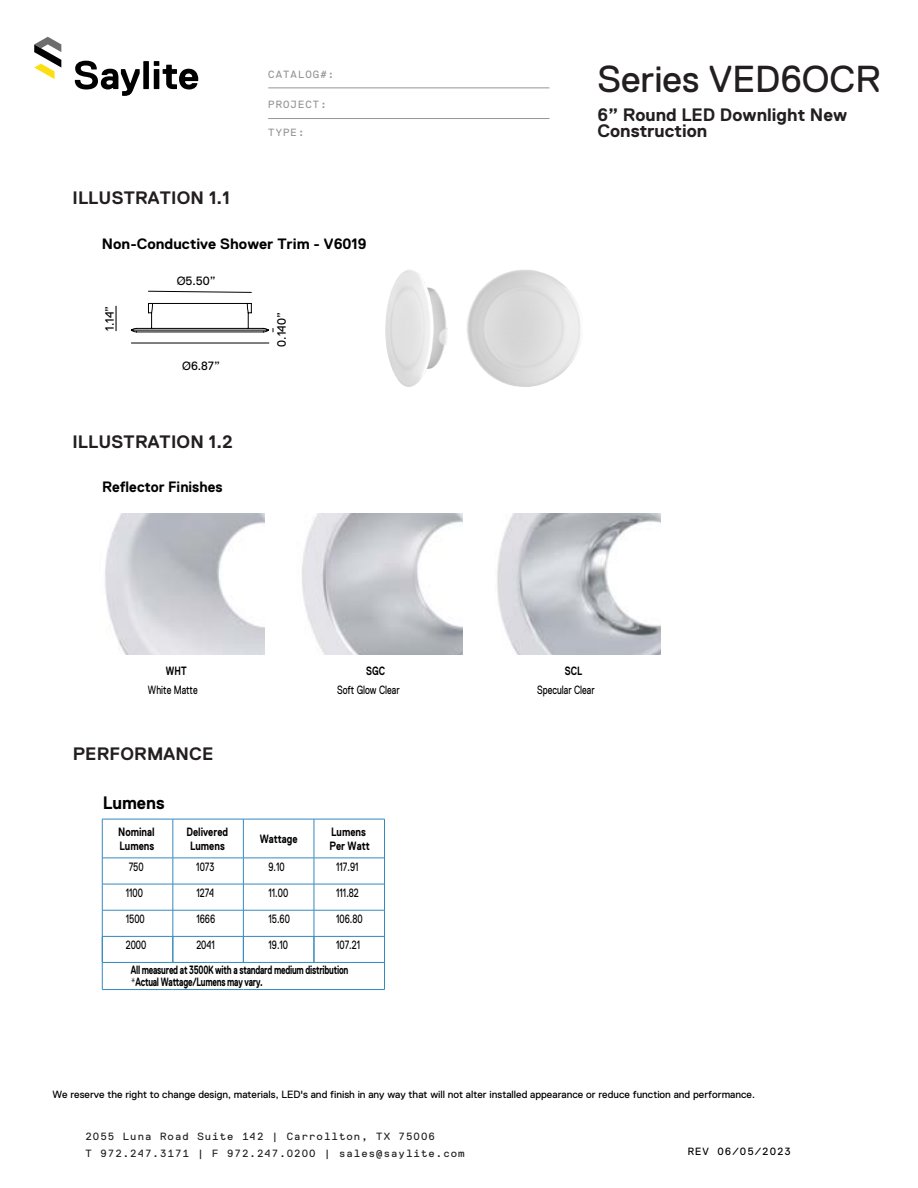
<style>
.page{position:relative;width:918px;height:1188px;background:#fff}
.page>*{position:absolute;margin:0;border:0;box-sizing:border-box;transform-origin:0 0}
.t1{font:37.5px "Replica Std";color:#231f20}
.t2{font:700 18px/16px "Replica Std";letter-spacing:.01em;color:#231f20}
.t3{font:700 18px "Replica Std";color:#000;scale:.95 1}
.t4{font:700 15px "Replica Std";color:#000}
.t5{font:700 15px "Replica Std";color:#000;scale:.95 1}
.t6{font:12px "Replica Std";color:#000;scale:.75 1}
.t7{font:700 12px/12px "Replica Std";letter-spacing:-.03em;color:#000;scale:.7 1}
.t8{font:700 12px/14.1px "Replica Std";color:#000;scale:.8 1}
.t9{font:12px "Replica Std";color:#000}
.t10{font:700 12px "Replica Std";letter-spacing:-.03em;color:#000;scale:.75 1}
.t11{font:10.5px "Replica Std";color:#000}
.t12{font:10.5px/16.5px "Replica Mono Std";letter-spacing:.1em;color:#231f20}
.t13{font:10.5px "Replica Mono Std";letter-spacing:.1em;color:#939598}
.t14{font:10.5px "Replica Mono Std";letter-spacing:.1em;color:#000}
</style>
<div class="page">
<img style="left:105px;top:513px;width:160px;height:142px">
<img style="left:302px;top:513px;width:160px;height:142px">
<img style="left:497px;top:513px;width:163px;height:142px">
<svg style="left:148px;top:291px;width:104px;height:2px"></svg>
<hr style="left:131px;top:343px;width:138px;height:1px;background:#000">
<svg style="left:116px;top:306px;width:1px;height:25px"></svg>
<svg style="left:131px;top:303px;width:143px;height:29px"></svg>
<img style="left:385px;top:270px;width:63px;height:117px">
<img style="left:467px;top:269px;width:113px;height:118px">
<svg style="left:75px;top:61px;width:123px;height:35px"></svg>
<svg style="left:34px;top:37px;width:27px;height:42px"></svg>
<hr style="left:268px;top:118px;width:281px;height:1px;background:#939598">
<hr style="left:268px;top:88px;width:281px;height:1px;background:#939598">
<hr style="left:102px;top:819px;width:1px;height:39px;background:#348abf">
<hr style="left:102px;top:819px;width:71px;height:1px;background:#348abf">
<hr style="left:173px;top:819px;width:70px;height:1px;background:#348abf">
<hr style="left:173px;top:819px;width:1px;height:39px;background:#348abf">
<hr style="left:243px;top:819px;width:1px;height:39px;background:#348abf">
<hr style="left:243px;top:819px;width:71px;height:1px;background:#348abf">
<hr style="left:314px;top:819px;width:1px;height:39px;background:#348abf">
<hr style="left:314px;top:819px;width:71px;height:1px;background:#348abf">
<hr style="left:384px;top:819px;width:1px;height:39px;background:#348abf">
<hr style="left:102px;top:858px;width:71px;height:1px;background:#348abf">
<hr style="left:173px;top:858px;width:70px;height:1px;background:#348abf">
<hr style="left:243px;top:858px;width:71px;height:1px;background:#348abf">
<hr style="left:314px;top:858px;width:70px;height:1px;background:#348abf">
<hr style="left:102px;top:884px;width:71px;height:1px;background:#348abf">
<hr style="left:173px;top:884px;width:70px;height:1px;background:#348abf">
<hr style="left:243px;top:884px;width:71px;height:1px;background:#348abf">
<hr style="left:314px;top:884px;width:71px;height:1px;background:#348abf">
<hr style="left:102px;top:910px;width:71px;height:1px;background:#348abf">
<hr style="left:102px;top:936px;width:71px;height:1px;background:#348abf">
<svg style="left:173px;top:858px;width:1px;height:104px"></svg>
<hr style="left:173px;top:910px;width:70px;height:1px;background:#348abf">
<hr style="left:173px;top:936px;width:70px;height:1px;background:#348abf">
<svg style="left:243px;top:858px;width:1px;height:104px"></svg>
<hr style="left:243px;top:910px;width:71px;height:1px;background:#348abf">
<hr style="left:243px;top:936px;width:71px;height:1px;background:#348abf">
<svg style="left:314px;top:858px;width:1px;height:104px"></svg>
<hr style="left:314px;top:910px;width:71px;height:1px;background:#348abf">
<hr style="left:314px;top:936px;width:71px;height:1px;background:#348abf">
<svg style="left:102px;top:858px;width:1px;height:131px"></svg>
<hr style="left:102px;top:962px;width:71px;height:1px;background:#348abf">
<hr style="left:173px;top:962px;width:70px;height:1px;background:#348abf">
<hr style="left:243px;top:962px;width:71px;height:1px;background:#348abf">
<hr style="left:314px;top:962px;width:71px;height:1px;background:#348abf">
<svg style="left:384px;top:858px;width:1px;height:131px"></svg>
<hr style="left:102px;top:989px;width:71px;height:1px;background:#348abf">
<hr style="left:173px;top:989px;width:70px;height:1px;background:#348abf">
<hr style="left:243px;top:989px;width:71px;height:1px;background:#348abf">
<hr style="left:314px;top:989px;width:71px;height:1px;background:#348abf">
<p class="t13" style="left:268px;top:68px;width:68px">CATALOG#:</p>
<p class="t13" style="left:268px;top:98px;width:60px">PROJECT:</p>
<h2 class="t2" style="left:72px;top:190px;width:159px">ILLUSTRATION 1.1</h2>
<p class="t13" style="left:268px;top:126px;width:38px">TYPE:</p>
<h3 class="t4" style="left:102px;top:236px;width:266px">Non-Conductive Shower Trim - V6019</h3>
<p class="t9" style="left:177px;top:274px;width:40px">Ø5.50”</p>
<p class="t9" style="left:103px;top:331px;width:26px;rotate:-90deg">1.14”</p>
<p class="t9" style="left:275px;top:347px;width:36px;rotate:-90deg">0.140”</p>
<p class="t9" style="left:182px;top:359px;width:39px">Ø6.87”</p>
<h2 class="t2" style="left:72px;top:434px;width:162px">ILLUSTRATION 1.2</h2>
<h3 class="t5" style="left:102px;top:479px;width:128px">Reflector Finishes</h3>
<p class="t10" style="left:166px;top:664px;width:29px">WHT</p>
<p class="t6" style="left:148px;top:683px;width:68px">White Matte</p>
<h2 class="t2" style="left:73px;top:745px;width:142px">PERFORMANCE</h2>
<p class="t10" style="left:366px;top:664px;width:27px">SGC</p>
<p class="t6" style="left:337px;top:683px;width:85px">Soft Glow Clear</p>
<h2 class="t3" style="left:103px;top:793px;width:67px">Lumens</h2>
<p class="t8" style="left:118px;top:824px;width:47px">Nominal<br>Lumens</p>
<p class="t8" style="left:186px;top:824px;width:54px;text-align:center">Delivered<br>Lumens</p>
<p class="t8" style="left:260px;top:831px;width:49px">Wattage</p>
<p class="t8" style="left:329px;top:824px;width:52px">Lumens<br>Per Watt</p>
<p class="t6" style="left:129px;top:860px;width:22px">750</p>
<p class="t6" style="left:196px;top:860px;width:26px">1073</p>
<p class="t6" style="left:268px;top:860px;width:23px">9.10</p>
<p class="t6" style="left:336px;top:860px;width:32px">117.91</p>
<p class="t6" style="left:126px;top:886px;width:25px">1100</p>
<p class="t6" style="left:196px;top:886px;width:25px">1274</p>
<p class="t6" style="left:268px;top:886px;width:28px">11.00</p>
<p class="t6" style="left:336px;top:886px;width:32px">111.82</p>
<p class="t6" style="left:126px;top:912px;width:27px">1500</p>
<p class="t6" style="left:196px;top:912px;width:27px">1666</p>
<p class="t6" style="left:268px;top:912px;width:30px">15.60</p>
<p class="t6" style="left:336px;top:912px;width:37px">106.80</p>
<p class="t6" style="left:126px;top:939px;width:29px">2000</p>
<p class="t6" style="left:196px;top:938px;width:26px">2041</p>
<p class="t6" style="left:268px;top:939px;width:28px">19.10</p>
<p class="t6" style="left:336px;top:938px;width:34px">107.21</p>
<p class="t7" style="left:131px;top:964px;width:312px">All measured at 3500K with a standard medium distribution *Actual Wattage/Lumens may vary.</p>
<h1 class="t1" style="left:597px;top:58px;width:285px">Series VED6OCR</h1>
<h2 class="t2" style="left:597px;top:106px;width:252px">6” Round LED Downlight New<br>Construction</h2>
<p class="t10" style="left:565px;top:664px;width:25px">SCL</p>
<p class="t6" style="left:537px;top:683px;width:78px">Specular Clear</p>
<p class="t11" style="left:52px;top:1089px;width:704px">We reserve the right to change design, materials, LED's and finish in any way that will not alter installed appearance or reduce function and performance.</p>
<p class="t12" style="left:86px;top:1128px;width:381px">2055 Luna Road Suite 142 | Carrollton, TX 75006<br>T 972.247.3171 | F 972.247.0200 | sales@saylite.com</p>
<p class="t14" style="left:688px;top:1146px;width:105px">REV 06/05/2023</p>
</div>
